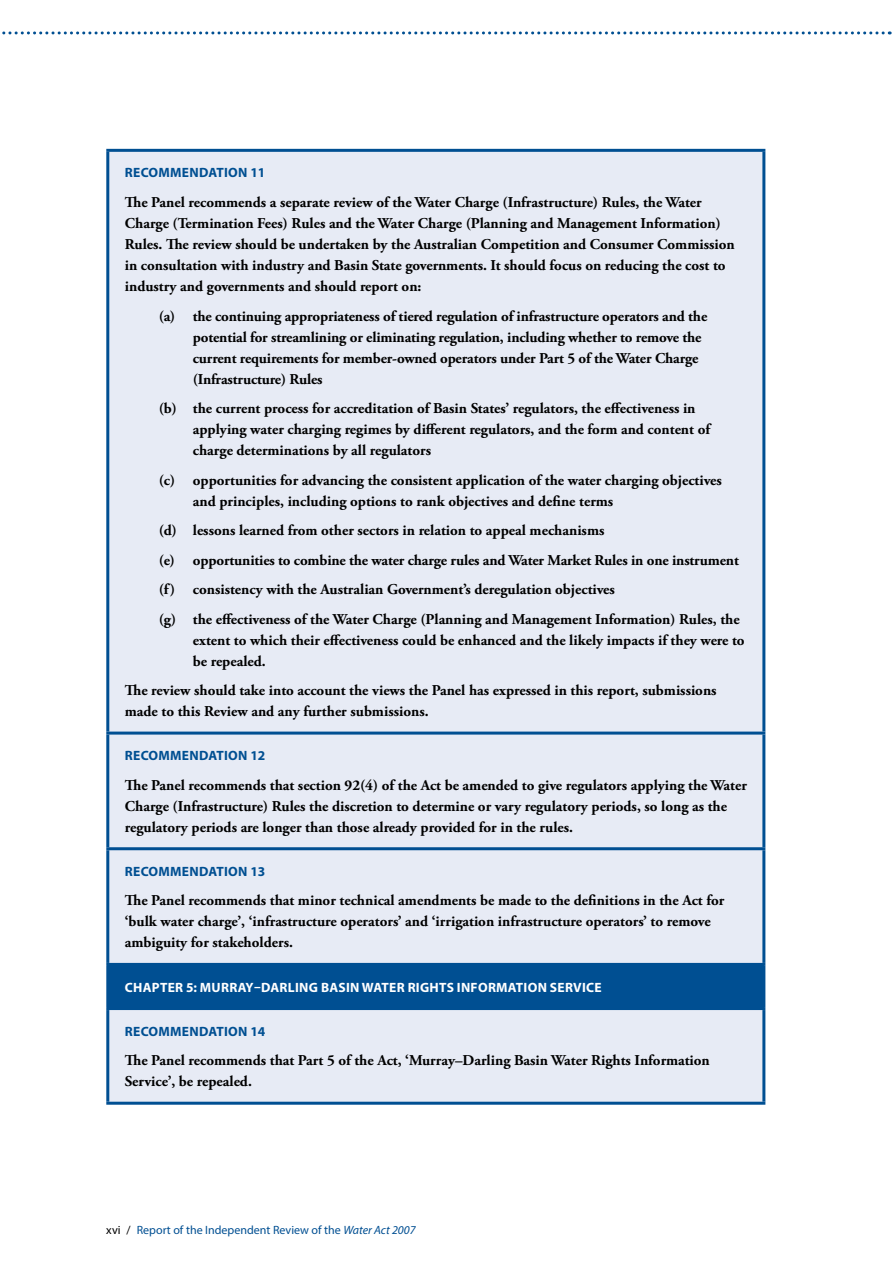
<style>
.page{position:relative;width:893px;height:1263px;background:#fff}
.page>*{position:absolute;margin:0;border:0;box-sizing:border-box;transform-origin:0 0}
.Rec_text_bold{font:700 15px/21px "Adobe Garamond Pro";color:#000}
.Rec_text_bold_indent{font:700 15px/21px "Adobe Garamond Pro";color:#000}
.RECS_HEAD{font:700 13.5px "Myriad Pro";letter-spacing:.02em;color:#004f92}
.REC_HEAD_REV{font:700 13.5px "Myriad Pro";letter-spacing:.02em;color:#fff}
.t1{font:12px "Myriad Pro";color:#004f92}
.s1{color:#000}
.s2{font-style:italic}
</style>
<div class="page">
<svg style="left:2px;top:31px;width:881px;height:3px"></svg>
<div style="left:109px;top:152px;width:653px;height:950px;background:#e7ebf5"></div>
<div style="left:108px;top:964px;width:656px;height:44px;background:#004f92"></div>
<hr style="left:106px;top:149px;width:659px;height:3px;background:#004f92">
<hr style="left:106px;top:152px;width:3px;height:579px;background:#004f92">
<hr style="left:762px;top:152px;width:3px;height:579px;background:#004f92">
<hr style="left:106px;top:731px;width:659px;height:3px;background:#004f92">
<hr style="left:106px;top:734px;width:3px;height:113px;background:#004f92">
<hr style="left:762px;top:734px;width:3px;height:113px;background:#004f92">
<hr style="left:106px;top:847px;width:659px;height:3px;background:#004f92">
<hr style="left:106px;top:850px;width:3px;height:113px;background:#004f92">
<hr style="left:762px;top:850px;width:3px;height:113px;background:#004f92">
<hr style="left:106px;top:963px;width:659px;height:3px;background:#004f92">
<hr style="left:106px;top:966px;width:3px;height:41px;background:#004f92">
<hr style="left:762px;top:966px;width:3px;height:41px;background:#004f92">
<hr style="left:106px;top:1007px;width:659px;height:3px;background:#004f92">
<hr style="left:106px;top:1010px;width:3px;height:92px;background:#004f92">
<hr style="left:762px;top:1010px;width:3px;height:92px;background:#004f92">
<hr style="left:106px;top:1102px;width:659px;height:3px;background:#004f92">
<h3 class="RECS_HEAD" style="left:125px;top:164px;width:142px">RECOMMENDATION 11</h3>
<p class="Rec_text_bold" style="left:125px;top:192px;width:611px">The Panel recommends a separate review of the Water Charge (Infrastructure) Rules, the Water Charge (Termination Fees) Rules and the Water Charge (Planning and Management Information)<br>Rules. The review should be undertaken by the Australian Competition and Consumer Commission in consultation with industry and Basin State governments. It should focus on reducing the cost to industry and governments and should report on:</p>
<p class="Rec_text_bold_indent" style="left:193px;top:305px;width:516px;text-indent:-34px">(a) the continuing appropriateness of tiered regulation of infrastructure operators and the potential for streamlining or eliminating regulation, including whether to remove the current requirements for member-owned operators under Part 5 of the Water Charge (Infrastructure) Rules</p>
<p class="Rec_text_bold_indent" style="left:193px;top:398px;width:519px;text-indent:-34px">(b) the current process for accreditation of Basin States’ regulators, the effectiveness in applying water charging regimes by different regulators, and the form and content of charge determinations by all regulators</p>
<p class="Rec_text_bold_indent" style="left:193px;top:469px;width:530px;text-indent:-34px">(c) opportunities for advancing the consistent application of the water charging objectives and principles, including options to rank objectives and define terms</p>
<p class="Rec_text_bold_indent" style="left:159px;top:520px;width:447px">(d) lessons learned from other sectors in relation to appeal mechanisms</p>
<p class="Rec_text_bold_indent" style="left:159px;top:549px;width:581px">(e) opportunities to combine the water charge rules and Water Market Rules in one instrument</p>
<p class="Rec_text_bold_indent" style="left:159px;top:579px;width:458px">(f) consistency with the Australian Government’s deregulation objectives</p>
<p class="Rec_text_bold_indent" style="left:193px;top:609px;width:553px;text-indent:-34px">(g) the effectiveness of the Water Charge (Planning and Management Information) Rules, the extent to which their effectiveness could be enhanced and the likely impacts if they were to be repealed.</p>
<p class="Rec_text_bold" style="left:125px;top:680px;width:593px">The review should take into account the views the Panel has expressed in this report, submissions made to this Review and any further submissions.</p>
<h3 class="RECS_HEAD" style="left:125px;top:747px;width:142px">RECOMMENDATION 12</h3>
<p class="Rec_text_bold" style="left:125px;top:775px;width:624px">The Panel recommends that section 92(4) of the Act be amended to give regulators applying the Water<br>Charge (Infrastructure) Rules the discretion to determine or vary regulatory periods, so long as the regulatory periods are longer than those already provided for in the rules.</p>
<h3 class="RECS_HEAD" style="left:125px;top:862px;width:142px">RECOMMENDATION 13</h3>
<p class="Rec_text_bold" style="left:125px;top:890px;width:601px">The Panel recommends that minor technical amendments be made to the definitions in the Act for ‘bulk water charge’, ‘infrastructure operators’ and ‘irrigation infrastructure operators’ to remove ambiguity for stakeholders.</p>
<h3 class="REC_HEAD_REV" style="left:125px;top:978px;width:478px">CHAPTER 5: MURRAY–DARLING BASIN WATER RIGHTS INFORMATION SERVICE</h3>
<h3 class="RECS_HEAD" style="left:125px;top:1022px;width:142px">RECOMMENDATION 14</h3>
<p class="Rec_text_bold" style="left:125px;top:1050px;width:586px">The Panel recommends that Part 5 of the Act, ‘Murray–Darling Basin Water Rights Information<br>Service’, be repealed.</p>
<p class="t1" style="left:106px;top:1223px;width:311px"><span class="s1">xvi /</span> Report of the Independent Review of the <span class="s2">Water Act 2007</span></p>
</div>
